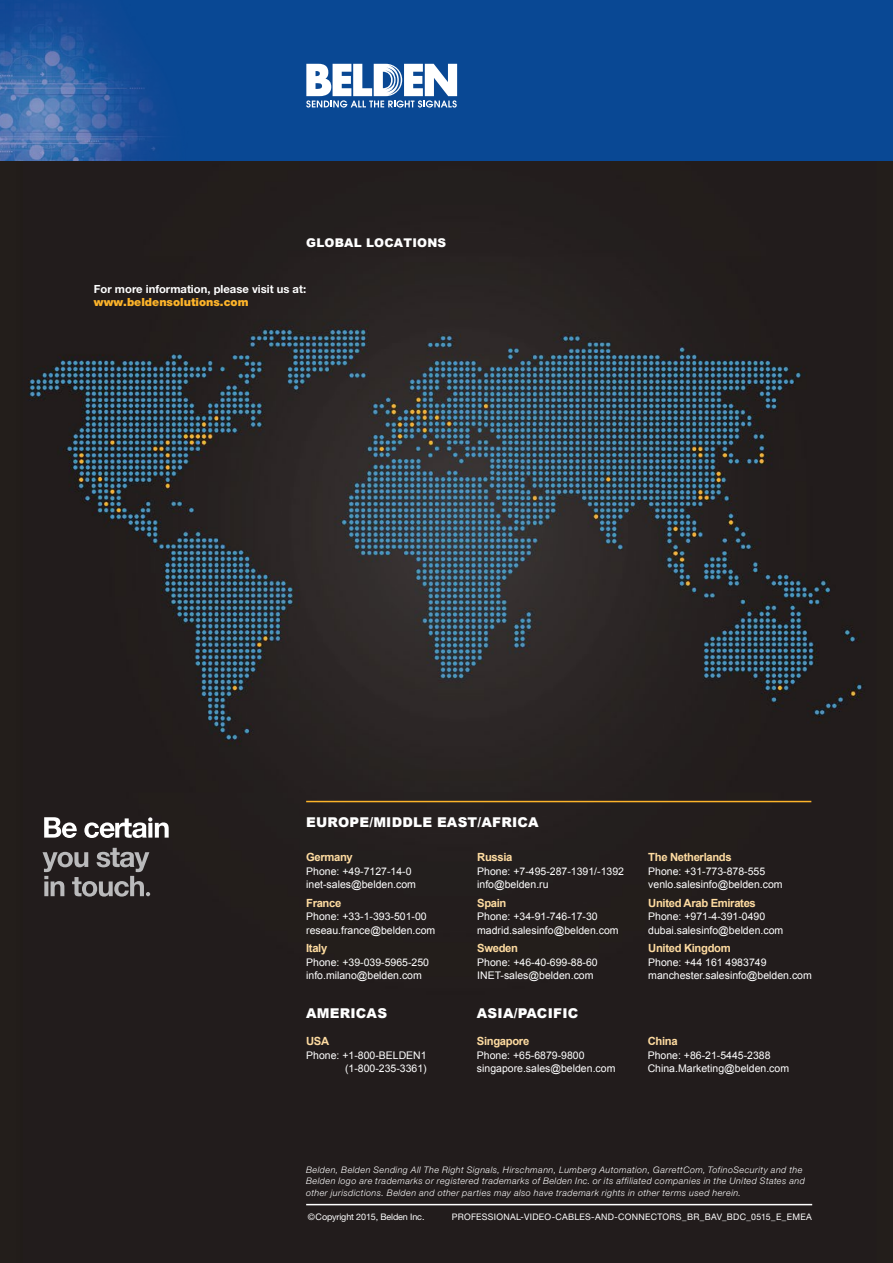
<style>
.page{position:relative;width:893px;height:1263px;background:#fff}
.page>*{position:absolute;margin:0;border:0;box-sizing:border-box;transform-origin:0 0}
.t1{font:900 13.5px "Arial";letter-spacing:.015em;color:#fff}
.t2{font:900 12px "Arial";letter-spacing:.015em;color:#fff}
.t3{font:700 11.25px "Arial";letter-spacing:-.03em;color:#ffdca1}
.t4{font:700 11.25px "Helvetica Neue";color:#fff}
.t5{font:900 11.25px "Helvetica Neue";color:#fdb42a}
.t6{font:10.5px/13.5px "Arial";color:#fff}
.t7{font:italic 300 9px/11.2px "Helvetica Neue";letter-spacing:.05em;color:#fff}
.t8{font:9px "Helvetica Neue";letter-spacing:.025em;color:#fff}
.t9{font:9px "Helvetica Neue";letter-spacing:-.015em;color:#fff}
</style>
<div class="page">
<div style="left:0;top:0;width:893px;height:162px;background:#094894"></div>
<img style="left:0;top:0;width:219px;height:162px">
<svg style="left:306px;top:64px;width:151px;height:44px"></svg>
<img style="left:0;top:162px;width:893px;height:1101px">
<hr style="left:306px;top:801px;width:505px;height:1px;background:#fdb42a">
<hr style="left:306px;top:1204px;width:506px;height:1px;background:#fff">
<svg style="left:44px;top:817px;width:125px;height:21px"></svg>
<svg style="left:43px;top:848px;width:107px;height:48px;background:#565252"></svg>
<p class="t2" style="left:306px;top:234px;width:142px">GLOBAL LOCATIONS</p>
<p class="t4" style="left:94px;top:282px;width:214px">For more information, please visit us at:</p>
<p class="t5" style="left:94px;top:295px;width:156px">www.beldensolutions.com</p>
<p class="t1" style="left:306px;top:812px;width:234px">EUROPE/MIDDLE EAST/AFRICA</p>
<p class="t3" style="left:306px;top:850px;width:48px">Germany</p>
<p class="t6" style="left:306px;top:864px;width:111px">Phone: +49-7127-14-0 inet-sales@belden.com</p>
<p class="t3" style="left:306px;top:895px;width:37px">France</p>
<p class="t6" style="left:306px;top:910px;width:131px">Phone: +33-1-393-501-00 reseau.france@belden.com</p>
<p class="t3" style="left:306px;top:941px;width:23px">Italy</p>
<p class="t6" style="left:306px;top:955px;width:124px">Phone: +39-039-5965-250 info.milano@belden.com</p>
<p class="t3" style="left:477px;top:850px;width:37px">Russia</p>
<p class="t6" style="left:477px;top:864px;width:148px">Phone: +7-495-287-1391/-1392 info@belden.ru</p>
<p class="t3" style="left:477px;top:895px;width:31px">Spain</p>
<p class="t6" style="left:477px;top:910px;width:143px">Phone: +34-91-746-17-30 madrid.salesinfo@belden.com</p>
<p class="t3" style="left:477px;top:941px;width:42px">Sweden</p>
<p class="t6" style="left:477px;top:955px;width:122px">Phone: +46-40-699-88-60<br>INET-sales@belden.com</p>
<p class="t1" style="left:306px;top:1003px;width:82px">AMERICAS</p>
<p class="t1" style="left:477px;top:1003px;width:103px">ASIA/PACIFIC</p>
<p class="t3" style="left:306px;top:1034px;width:25px">USA</p>
<p class="t6" style="left:306px;top:1048px;width:122px;text-align:right">Phone: +1-800-BELDEN1 (1-800-235-3361)</p>
<p class="t3" style="left:477px;top:1034px;width:54px">Singapore</p>
<p class="t6" style="left:477px;top:1048px;width:140px">Phone: +65-6879-9800 singapore.sales@belden.com</p>
<p class="t3" style="left:648px;top:850px;width:85px">The Netherlands</p>
<p class="t6" style="left:648px;top:864px;width:136px">Phone: +31-773-878-555 venlo.salesinfo@belden.com</p>
<p class="t3" style="left:648px;top:895px;width:109px">United Arab Emirates</p>
<p class="t6" style="left:648px;top:910px;width:136px">Phone: +971-4-391-0490 dubai.salesinfo@belden.com</p>
<p class="t3" style="left:648px;top:941px;width:84px">United Kingdom</p>
<p class="t6" style="left:648px;top:955px;width:165px">Phone: +44 161 4983749 manchester.salesinfo@belden.com</p>
<p class="t3" style="left:648px;top:1034px;width:31px">China</p>
<p class="t6" style="left:648px;top:1048px;width:143px">Phone: +86-21-5445-2388<br>China.Marketing@belden.com</p>
<p class="t7" style="left:306px;top:1164px;width:500px">Belden, Belden Sending All The Right Signals, Hirschmann, Lumberg Automation, GarrettCom, TofinoSecurity and the<br>Belden logo are trademarks or registered trademarks of Belden Inc. or its affiliated companies in the United States and other jurisdictions. Belden and other parties may also have trademark rights in other terms used herein.</p>
<p class="t9" style="left:308px;top:1212px;width:118px">©Copyright 2015, Belden Inc.</p>
<p class="t8" style="left:452px;top:1212px;width:362px">PROFESSIONAL-VIDEO-CABLES-AND-CONNECTORS_BR_BAV_BDC_0515_E_EMEA</p>
</div>
